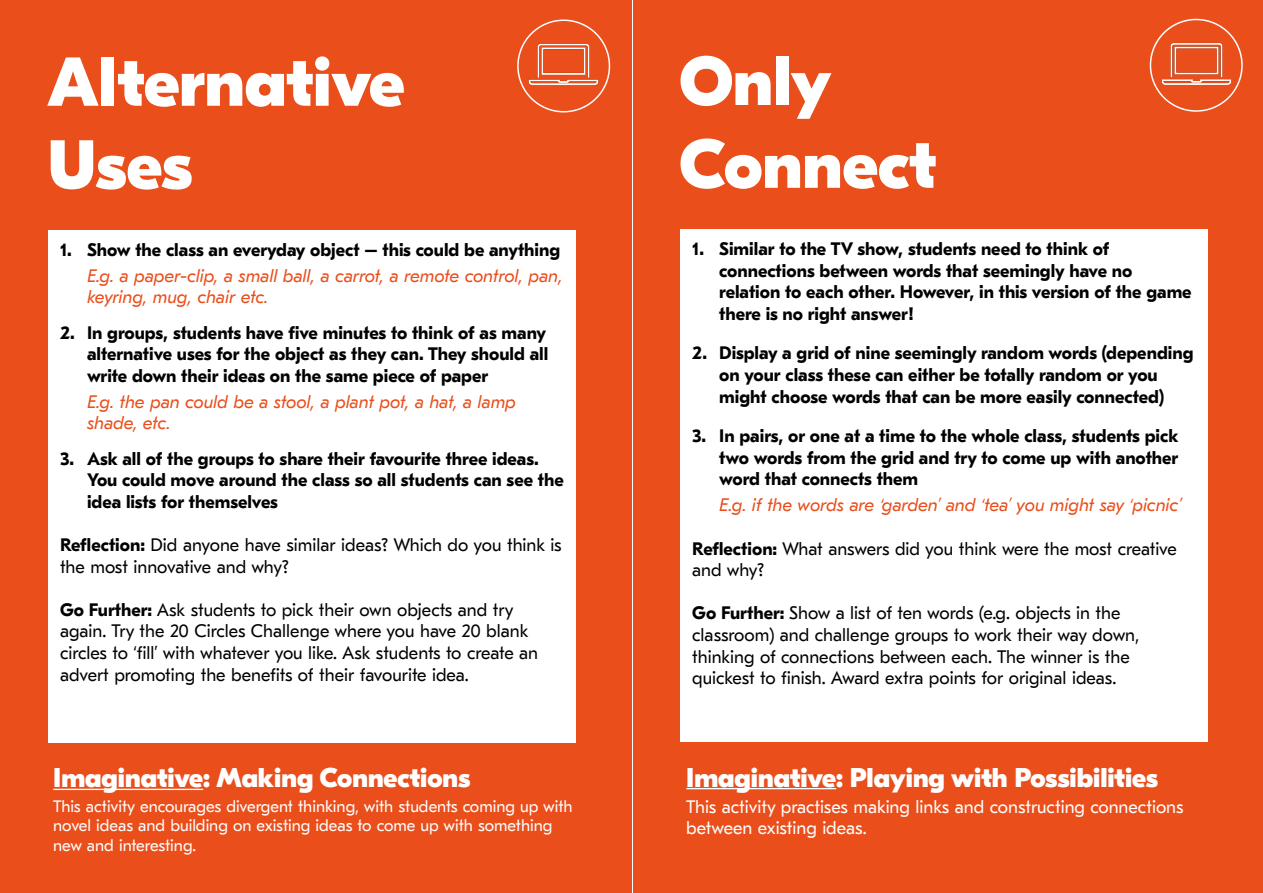
<style>
.page{position:relative;width:1263px;height:893px;background:#fff}
.page>*{position:absolute;margin:0;border:0;box-sizing:border-box;transform-origin:0 0}
.t1{font:800 69px/82.8px "GT Eesti Display";color:#fff}
.t2{font:800 27px "GT Eesti Display";color:#fff}
.t3{font:700 18px/21.6px "GT Eesti Text";color:#000}
.t4{font:18px/21.6px "GT Eesti Text";color:#000}
.t5{font:italic 18px/21.6px "GT Eesti Text";color:#e94e1b}
.t6{font:18px/21.6px "GT Eesti Text";color:#fff}
.t7{font:16.5px/19.8px "GT Eesti Text";color:#fff}
.s1{font-weight:700}
</style>
<div class="page">
<div style="left:0;top:0;width:631px;height:893px;background:#e94e1b"></div>
<div style="left:48px;top:230px;width:528px;height:512px;background:#fff"></div>
<hr style="left:53px;top:789px;width:150px;height:1px;background:#fff">
<div style="left:633px;top:0;width:630px;height:893px;background:#e94e1b"></div>
<div style="left:680px;top:229px;width:528px;height:513px;background:#fff"></div>
<img style="left:1160px;top:27px;width:72px;height:72px">
<div style="left:1150px;top:19px;width:93px;height:93px;border:2px solid #fff;border-radius:50%"></div>
<hr style="left:686px;top:788px;width:150px;height:1px;background:#fff">
<img style="left:528px;top:28px;width:71px;height:72px">
<div style="left:517px;top:20px;width:93px;height:93px;border:2px solid #fff;border-radius:50%"></div>
<h1 class="t1" style="left:47px;top:42px;width:359px">Alternative<br>Uses</h1>
<p class="t3" style="left:60px;top:239px;width:502px">1. Show the class an everyday object – this could be anything</p>
<p class="t5" style="left:87px;top:265px;width:477px">E.g. a paper-clip, a small ball, a carrot, a remote control, pan, keyring, mug, chair etc.</p>
<p class="t3" style="left:87px;top:322px;width:463px;text-indent:-27px">2. In groups, students have five minutes to think of as many alternative uses for the object as they can. They should all write down their ideas on the same piece of paper</p>
<p class="t5" style="left:87px;top:391px;width:430px">E.g. the pan could be a stool, a plant pot, a hat, a lamp shade, etc.</p>
<p class="t3" style="left:87px;top:448px;width:478px;text-indent:-27px">3. Ask all of the groups to share their favourite three ideas.<br>You could move around the class so all students can see the idea lists for themselves</p>
<p class="t4" style="left:60px;top:534px;width:503px"><span class="s1">Reflection:</span> Did anyone have similar ideas? Which do you think is the most innovative and why?</p>
<p class="t4" style="left:60px;top:599px;width:480px"><span class="s1">Go Further:</span> Ask students to pick their own objects and try again. Try the 20 Circles Challenge where you have 20 blank circles to ‘fill’ with whatever you like. Ask students to create an advert promoting the benefits of their favourite idea.</p>
<h2 class="t2" style="left:53px;top:763px;width:419px">Imaginative: Making Connections</h2>
<p class="t7" style="left:53px;top:796px;width:521px">This activity encourages divergent thinking, with students coming up with novel ideas and building on existing ideas to come up with something new and interesting.</p>
<h1 class="t1" style="left:679px;top:41px;width:258px">Only<br>Connect</h1>
<p class="t3" style="left:719px;top:238px;width:474px;text-indent:-27px">1. Similar to the TV show, students need to think of connections between words that seemingly have no relation to each other. However, in this version of the game there is no right answer!</p>
<p class="t3" style="left:692px;top:343px;width:503px;text-align:center">2. Display a grid of nine seemingly random words (depending on your class these can either be totally random or you<br>might choose words that can be more easily connected)</p>
<p class="t3" style="left:719px;top:426px;width:461px;text-align:justify;text-indent:-27px">3. In pairs, or one at a time to the whole class, students pick two words from the grid and try to come up with another word that connects them</p>
<p class="t5" style="left:719px;top:495px;width:464px">E.g. if the words are ‘garden’ and ‘tea’ you might say ‘picnic’</p>
<p class="t4" style="left:692px;top:538px;width:486px"><span class="s1">Reflection:</span> What answers did you think were the most creative and why?</p>
<p class="t4" style="left:692px;top:603px;width:448px"><span class="s1">Go Further:</span> Show a list of ten words (e.g. objects in the classroom) and challenge groups to work their way down, thinking of connections between each. The winner is the quickest to finish. Award extra points for original ideas.</p>
<h2 class="t2" style="left:686px;top:762px;width:473px">Imaginative: Playing with Possibilities</h2>
<p class="t6" style="left:686px;top:796px;width:499px">This activity practises making links and constructing connections between existing ideas.</p>
</div>
